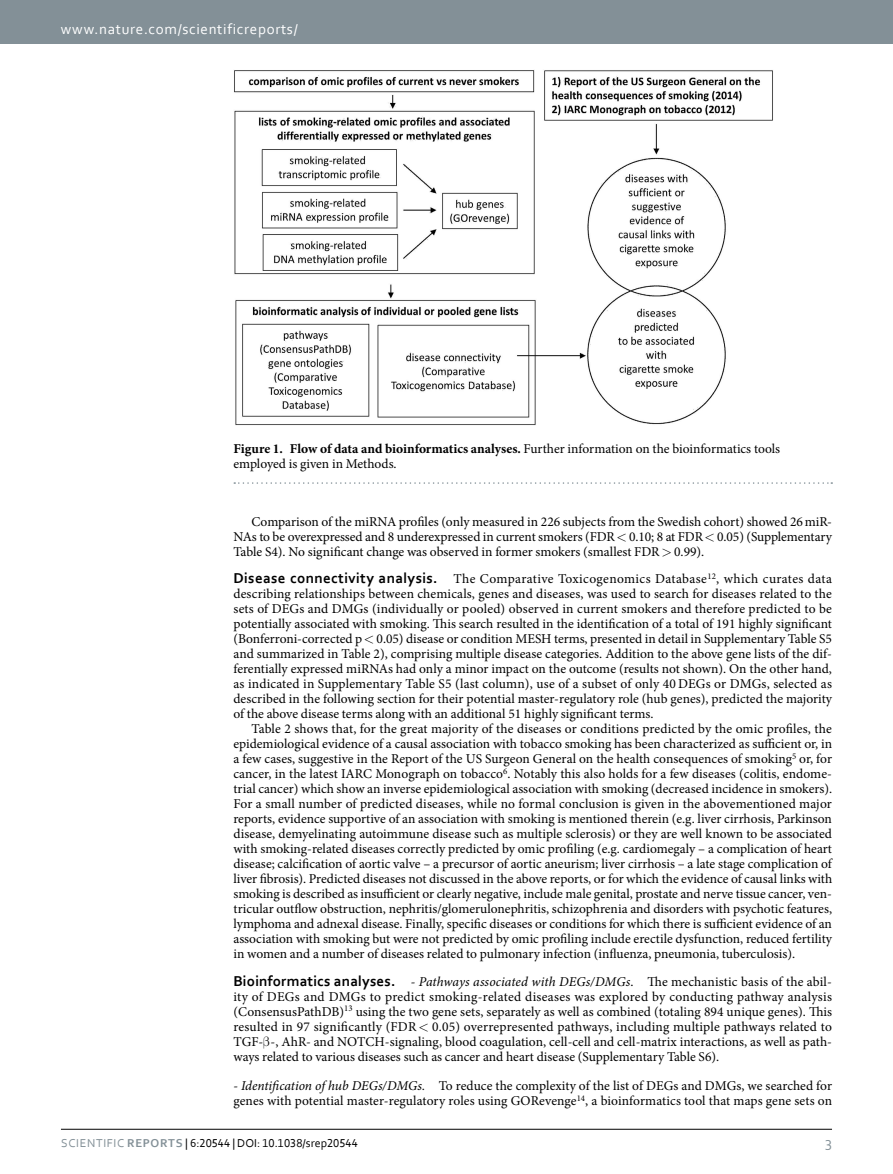
<style>
.page{position:relative;width:893px;height:1174px;background:#fff}
.page>*{position:absolute;margin:0;border:0;box-sizing:border-box;transform-origin:0 0}
.t1{font:15px "Corbel";letter-spacing:.045em;color:#fff}
.t2{font:15px "Corbel";color:#839097}
.t3{font:13.5px/15px "Minion Pro";color:#000;text-align:justify}
.t4{font:12px "Corbel";color:#000}
.s1{font-weight:700}
.s2{font-family:"Corbel";font-weight:700;font-size:15px}
.s3{font-style:italic}
.s4{color:#839097}
.s5{font-weight:700;color:#839097}
</style>
<div class="page">
<div style="left:0;top:0;width:893px;height:43px;background:#839097"></div>
<hr style="left:61px;top:1129px;width:771px;height:1px;background:#000">
<img style="left:234px;top:70px;width:539px;height:355px">
<svg style="left:234px;top:482px;width:598px;height:2px"></svg>
<p class="t1" style="left:61px;top:19px;width:238px">www.nature.com/scientificreports/</p>
<p class="t3" style="left:233px;top:441px;width:548px"><span class="s1">Figure 1. Flow of data and bioinformatics analyses.</span> Further information on the bioinformatics tools employed is given in Methods.</p>
<p class="t3" style="left:233px;top:514px;width:600px;text-indent:18px">Comparison of the miRNA profiles (only measured in 226 subjects from the Swedish cohort) showed 26miR-NAs to be overexpressed and 8 underexpressed in current smokers (FDR 0.10; 8 at FDR 0.05) (Supplementary Table S4). No significant change was observed in former smokers (smallest FDR 0.99).</p>
<p class="t3" style="left:233px;top:571px;width:600px"><span class="s2">Disease connectivity analysis.</span> The Comparative Toxicogenomics Database<sup>12</sup>, which curates data describing relationships between chemicals, genes and diseases, was used to search for diseases related to the sets of DEGs and DMGs (individually or pooled) observed in current smokers and therefore predicted to be potentially associated with smoking. This search resulted in the identification of a total of 191 highly significant (Bonferroni-corrected p 0.05) disease or condition MESH terms, presented in detail in Supplementary Table S5 and summarized in Table 2), comprising multiple disease categories. Addition to the above gene lists of the dif&shy;ferentially expressed miRNAs had only a minor impact on the outcome (results not shown). On the other hand, as indicated in Supplementary Table S5 (last column), use of a subset of only 40 DEGs or DMGs, selected as described in the following section for their potential master-regulatory role (hub genes), predicted the majority of the above disease terms along with an additional 51 highly significant terms.</p>
<p class="t3" style="left:233px;top:721px;width:600px;text-indent:18px">Table 2 shows that, for the great majority of the diseases or conditions predicted by the omic profiles, the epidemiological evidence of a causal association with tobacco smoking has been characterized as sufficient or, in a few cases, suggestive in the Report of the US Surgeon General on the health consequences of smoking<sup>5</sup> or, for cancer, in the latest IARC Monograph on tobacco<sup>6</sup>. Notably this also holds for a few diseases (colitis, endome&shy;trial cancer) which show an inverse epidemiological association with smoking (decreased incidence in smokers).<br>For a small number of predicted diseases, while no formal conclusion is given in the abovementioned major reports, evidence supportive of an association with smoking is mentioned therein (e.g. liver cirrhosis, Parkinson disease, demyelinating autoimmune disease such as multiple sclerosis) or they are well known to be associated with smoking-related diseases correctly predicted by omic profiling (e.g. cardiomegaly – a complication of heart disease; calcification of aortic valve – a precursor of aortic aneurism; liver cirrhosis – a late stage complication of liver fibrosis). Predicted diseases not discussed in the above reports, or for which the evidence of causal links with smoking is described as insufficient or clearly negative, include male genital, prostate and nerve tissue cancer, ven&shy;tricular outflow obstruction, nephritis/glomerulonephritis, schizophrenia and disorders with psychotic features, lymphoma and adnexal disease. Finally, specific diseases or conditions for which there is sufficient evidence of an association with smoking but were not predicted by omic profiling include erectile dysfunction, reduced fertility in women and a number of diseases related to pulmonary infection (influenza, pneumonia, tuberculosis).</p>
<p class="t3" style="left:233px;top:974px;width:600px"><span class="s2">Bioinformatics analyses.</span> <span class="s3">- Pathways associated with DEGs/DMGs</span>. The mechanistic basis of the abil&shy;ity of DEGs and DMGs to predict smoking-related diseases was explored by conducting pathway analysis (ConsensusPathDB)<sup>13</sup> using the two gene sets, separately as well as combined (totaling 894 unique genes). This resulted in 97 significantly (FDR 0.05) overrepresented pathways, including multiple pathways related to TGF- -, AhR- and NOTCH-signaling, blood coagulation, cell-cell and cell-matrix interactions, as well as path&shy;ways related to various diseases such as cancer and heart disease (Supplementary Table S6).</p>
<p class="t3" style="left:233px;top:1078px;width:600px"><span class="s3">- Identification of hub DEGs/DMGs.</span> To reduce the complexity of the list of DEGs and DMGs, we searched for genes with potential master-regulatory roles using GORevenge<sup>14</sup>, a bioinformatics tool that maps gene sets on</p>
<p class="t4" style="left:61px;top:1135px;width:298px"><span class="s4">Scientific</span> <span class="s5">Reports</span> | 6:20544 | DOI: 10.1038/srep20544</p>
<p class="t2" style="left:825px;top:1132px;width:8px">3</p>
</div>
